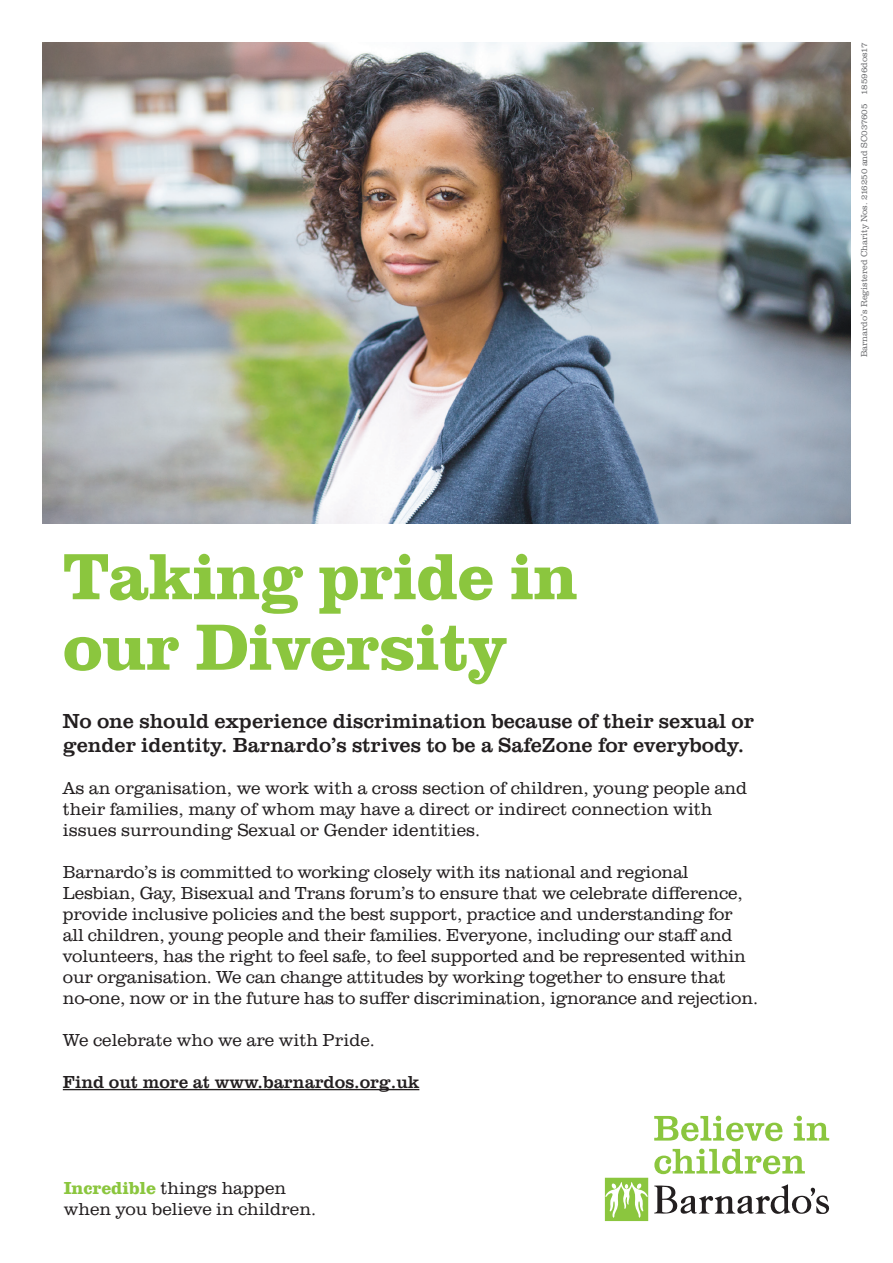
<style>
.page{position:relative;width:893px;height:1263px;background:#fff}
.page>*{position:absolute;margin:0;border:0;box-sizing:border-box;transform-origin:0 0}
.Subhead_14pt{font:700 67.5px/70.5px "URW Clarendon TOT";letter-spacing:-.01em;color:#8bc63e}
.Subhead_14pt-2{font:21px/24px "URW Clarendon TOT";color:#231f20}
.Subhead_14pt-3{font:300 18px/21px "URW Clarendon TOT";letter-spacing:-.01em;color:#231f20}
.t1{font:18px "URW Clarendon TOT";color:#231f20}
.Subhead_14pt-4{font:300 9px "URW Clarendon TOT";color:#6c6d70}
.s1{font-weight:700;color:#8bc63e}
</style>
<div class="page">
<svg style="left:654px;top:1184px;width:175px;height:30px"></svg>
<svg style="left:605px;top:1178px;width:43px;height:43px"></svg>
<svg style="left:654px;top:1116px;width:128px;height:25px"></svg>
<svg style="left:794px;top:1116px;width:35px;height:24px"></svg>
<svg style="left:654px;top:1148px;width:151px;height:26px"></svg>
<hr style="left:63px;top:1089px;width:356px;height:1px;background:#231f20">
<img style="left:43px;top:43px;width:807px;height:481px">
<p class="Subhead_14pt" style="left:63px;top:542px;width:516px">Taking pride in our Diversity</p>
<p class="Subhead_14pt-2" style="left:63px;top:709px;width:693px">No one should experience discrimination because of their sexual or gender identity. Barnardo’s strives to be a SafeZone for everybody.</p>
<p class="Subhead_14pt-3" style="left:63px;top:778px;width:686px">As an organisation, we work with a cross section of children, young people and their families, many of whom may have a direct or indirect connection with issues surrounding Sexual or Gender identities.</p>
<p class="Subhead_14pt-3" style="left:63px;top:862px;width:697px">Barnardo’s is committed to working closely with its national and regional Lesbian, Gay, Bisexual and Trans forum’s to ensure that we celebrate difference, provide inclusive policies and the best support, practice and understanding for all children, young people and their families. Everyone, including our staff and volunteers, has the right to feel safe, to feel supported and be represented within our organisation. We can change attitudes by working together to ensure that no-one, now or in the future has to suffer discrimination, ignorance and rejection.</p>
<p class="Subhead_14pt-3" style="left:63px;top:1030px;width:314px">We celebrate who we are with Pride.</p>
<p class="t1" style="left:63px;top:1071px;width:358px">Find out more at www.barnardos.org.uk</p>
<p class="Subhead_14pt-3" style="left:64px;top:1178px;width:254px"><span class="s1">Incredible</span> things happen when you believe in children.</p>
<p class="Subhead_14pt-4" style="left:859px;top:357px;width:316px;rotate:-90deg">Barnardo’s Registered Charity Nos. 216250 and SC037605 18596dos17</p>
</div>
